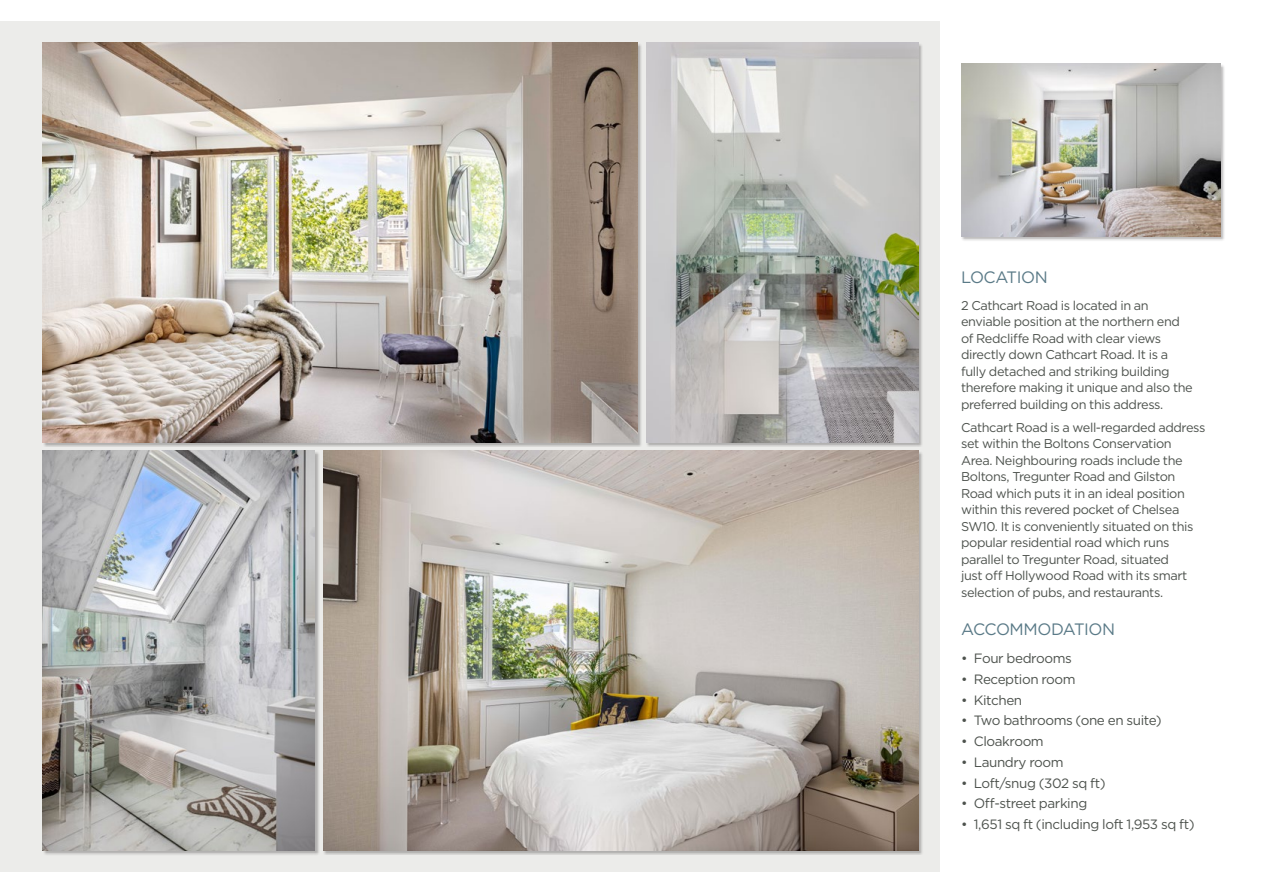
<style>
.page{position:relative;width:1263px;height:893px;background:#fff}
.page>*{position:absolute;margin:0;border:0;box-sizing:border-box;transform-origin:0 0}
.t1{font:16.5px "Gotham";letter-spacing:-.025em;color:#5a7a87}
.t2{font:13.5px "Gotham";letter-spacing:-.03em;color:#4d524d}
.t3{font:12.75px/16.5px "Gotham";letter-spacing:-.03em;color:#4d524d}
</style>
<div class="page">
<div style="left:0;top:21px;width:940px;height:851px;background:#ececea"></div>
<div style="left:43px;top:43px;width:600px;height:404px;background:#231f20;opacity:.3"></div>
<img style="left:43px;top:43px;width:595px;height:399px">
<div style="left:647px;top:43px;width:277px;height:404px;background:#231f20;opacity:.3"></div>
<img style="left:646px;top:43px;width:272px;height:399px">
<div style="left:323px;top:451px;width:600px;height:404px;background:#231f20;opacity:.3"></div>
<img style="left:323px;top:451px;width:595px;height:399px">
<div style="left:43px;top:451px;width:277px;height:404px;background:#231f20;opacity:.3"></div>
<img style="left:43px;top:451px;width:272px;height:399px">
<div style="left:961px;top:64px;width:264px;height:178px;background:#231f20;opacity:.3"></div>
<img style="left:961px;top:64px;width:259px;height:173px">
<p class="t1" style="left:961px;top:266px;width:88px">LOCATION</p>
<p class="t3" style="left:961px;top:297px;width:233px">2 Cathcart Road is located in an enviable position at the northern end of Redcliffe Road with clear views directly down Cathcart Road. It is a fully detached and striking building therefore making it unique and also the preferred building on this address.</p>
<p class="t3" style="left:961px;top:419px;width:246px">Cathcart Road is a well-regarded address set within the Boltons Conservation Area. Neighbouring roads include the Boltons, Tregunter Road and Gilston Road which puts it in an ideal position within this revered pocket of Chelsea SW10. It is conveniently situated on this popular residential road which runs parallel to Tregunter Road, situated<br>just off Hollywood Road with its smart selection of pubs, and restaurants.</p>
<p class="t1" style="left:961px;top:619px;width:156px">ACCOMMODATION</p>
<p class="t2" style="left:961px;top:650px;width:112px">• Four bedrooms</p>
<p class="t2" style="left:961px;top:670px;width:116px">• Reception room</p>
<p class="t2" style="left:961px;top:691px;width:63px">• Kitchen</p>
<p class="t2" style="left:961px;top:712px;width:202px">• Two bathrooms (one en suite)</p>
<p class="t2" style="left:961px;top:733px;width:84px">• Cloakroom</p>
<p class="t2" style="left:961px;top:753px;width:104px">• Laundry room</p>
<p class="t2" style="left:961px;top:774px;width:146px">• Loft/snug (302 sq ft)</p>
<p class="t2" style="left:961px;top:795px;width:128px">• Off-street parking</p>
<p class="t2" style="left:961px;top:816px;width:235px">• 1,651 sq ft (including loft 1,953 sq ft)</p>
</div>
